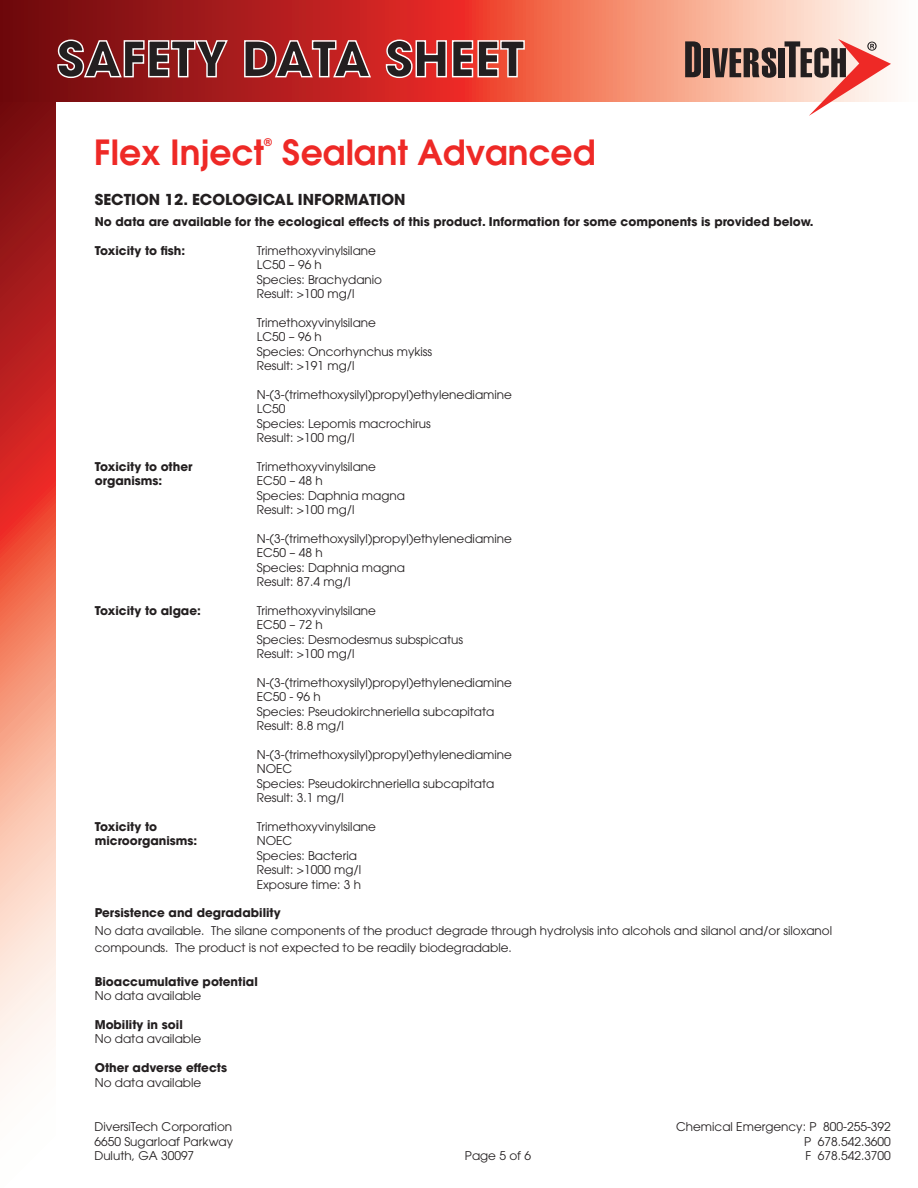
<style>
.page{position:relative;width:918px;height:1188px;background:#fff}
.page>*{position:absolute;margin:0;border:0;box-sizing:border-box;transform-origin:0 0}
.t1{font:700 48.3px "ITC Avant Garde Std";color:#231f20}
.t2{font:600 34.5px "ITC Avant Garde Std";color:#ee2926}
.t3{font:700 15px "ITC Avant Garde Std";color:#231f20}
.t4{font:12px/14.4px "ITC Avant Garde Std";color:#231f20}
.t5{font:700 12px "ITC Avant Garde Std";color:#231f20}
.t6{font:700 10.5px "ITC Avant Garde Std";color:#ee2926}
</style>
<div class="page">
<svg style="left:0;top:101px;width:56px;height:982px;background:#d9756a"></svg>
<svg style="left:0;top:0;width:891px;height:101px;background:#cd574b"></svg>
<svg style="left:57px;top:39px;width:172px;height:40px;background:#a43f41"></svg>
<svg style="left:243px;top:39px;width:129px;height:40px;background:#c74647"></svg>
<svg style="left:385px;top:39px;width:141px;height:40px;background:#eb5d55"></svg>
<svg style="left:685px;top:41px;width:16px;height:36px"></svg>
<div style="left:704px;top:48px;width:6px;height:29px;background:#231f20"></div>
<svg style="left:712px;top:48px;width:64px;height:30px;background:#6d5750"></svg>
<div style="left:779px;top:48px;width:6px;height:29px;background:#231f20"></div>
<svg style="left:785px;top:39px;width:106px;height:77px"></svg>
<h1 class="t1" style="left:57px;top:27px;width:469px">SAFETY DATA SHEET</h1>
<h2 class="t2" style="left:94px;top:130px;width:171px">Flex Inject</h2>
<p class="t6" style="left:264px;top:135px;width:10px">®</p>
<h2 class="t2" style="left:282px;top:130px;width:315px">Sealant Advanced</h2>
<p class="t3" style="left:95px;top:189px;width:312px">SECTION 12. ECOLOGICAL INFORMATION</p>
<p class="t5" style="left:95px;top:214px;width:720px">No data are available for the ecological effects of this product. Information for some components is provided below.</p>
<p class="t5" style="left:95px;top:242px;width:92px">Toxicity to fish:</p>
<p class="t4" style="left:257px;top:243px;width:127px">Trimethoxyvinylsilane<br>LC50 – 96 h<br>Species: Brachydanio<br>Result: &gt;100 mg/l</p>
<p class="t4" style="left:257px;top:315px;width:177px">Trimethoxyvinylsilane<br>LC50 – 96 h<br>Species: Oncorhynchus mykiss<br>Result: &gt;191 mg/l</p>
<p class="t4" style="left:257px;top:387px;width:257px">N-(3-(trimethoxysilyl)propyl)ethylenediamine<br>LC50<br>Species: Lepomis macrochirus<br>Result: &gt;100 mg/l</p>
<p class="t5" style="left:95px;top:458px;width:99px">Toxicity to other</p>
<p class="t4" style="left:257px;top:459px;width:121px">Trimethoxyvinylsilane</p>
<p class="t5" style="left:95px;top:473px;width:69px">organisms:</p>
<p class="t4" style="left:257px;top:474px;width:150px">EC50 – 48 h<br>Species: Daphnia magna<br>Result: &gt;100 mg/l</p>
<p class="t4" style="left:257px;top:531px;width:257px">N-(3-(trimethoxysilyl)propyl)ethylenediamine<br>EC50 – 48 h<br>Species: Daphnia magna<br>Result: 87.4 mg/l</p>
<p class="t5" style="left:95px;top:602px;width:108px">Toxicity to algae:</p>
<p class="t4" style="left:257px;top:603px;width:208px">Trimethoxyvinylsilane<br>EC50 – 72 h<br>Species: Desmodesmus subspicatus<br>Result: &gt;100 mg/l</p>
<p class="t4" style="left:257px;top:675px;width:257px">N-(3-(trimethoxysilyl)propyl)ethylenediamine<br>EC50 - 96 h<br>Species: Pseudokirchneriella subcapitata<br>Result: 8.8 mg/l</p>
<p class="t4" style="left:257px;top:747px;width:257px">N-(3-(trimethoxysilyl)propyl)ethylenediamine<br>NOEC<br>Species: Pseudokirchneriella subcapitata<br>Result: 3.1 mg/l</p>
<p class="t5" style="left:95px;top:818px;width:64px">Toxicity to</p>
<p class="t4" style="left:257px;top:819px;width:121px">Trimethoxyvinylsilane</p>
<p class="t5" style="left:95px;top:833px;width:104px">microorganisms:</p>
<p class="t4" style="left:257px;top:834px;width:106px">NOEC<br>Species: Bacteria<br>Result: &gt;1000 mg/l<br>Exposure time: 3 h</p>
<p class="t5" style="left:95px;top:905px;width:187px">Persistence and degradability</p>
<p class="t4" style="left:95px;top:923px;width:739px;line-height:16.5px">No data available. The silane components of the product degrade through hydrolysis into alcohols and silanol and/or siloxanol compounds. The product is not expected to be readily biodegradable.</p>
<p class="t5" style="left:95px;top:973px;width:164px">Bioaccumulative potential</p>
<p class="t4" style="left:95px;top:988px;width:108px">No data available</p>
<p class="t5" style="left:95px;top:1016px;width:90px">Mobility in soil</p>
<p class="t4" style="left:95px;top:1032px;width:108px">No data available</p>
<p class="t5" style="left:95px;top:1060px;width:134px">Other adverse effects</p>
<p class="t4" style="left:95px;top:1075px;width:108px">No data available</p>
<p class="t4" style="left:94px;top:1119px;width:139px">DiversiTech Corporation</p>
<p class="t4" style="left:676px;top:1119px;width:216px">Chemical Emergency: P 800-255-392</p>
<p class="t4" style="left:94px;top:1134px;width:140px">6650 Sugarloaf Parkway</p>
<p class="t4" style="left:804px;top:1134px;width:88px">P 678.542.3600</p>
<p class="t4" style="left:94px;top:1148px;width:101px">Duluth, GA 30097</p>
<p class="t4" style="left:465px;top:1148px;width:68px">Page 5 of 6</p>
<p class="t4" style="left:805px;top:1148px;width:87px">F 678.542.3700</p>
</div>
